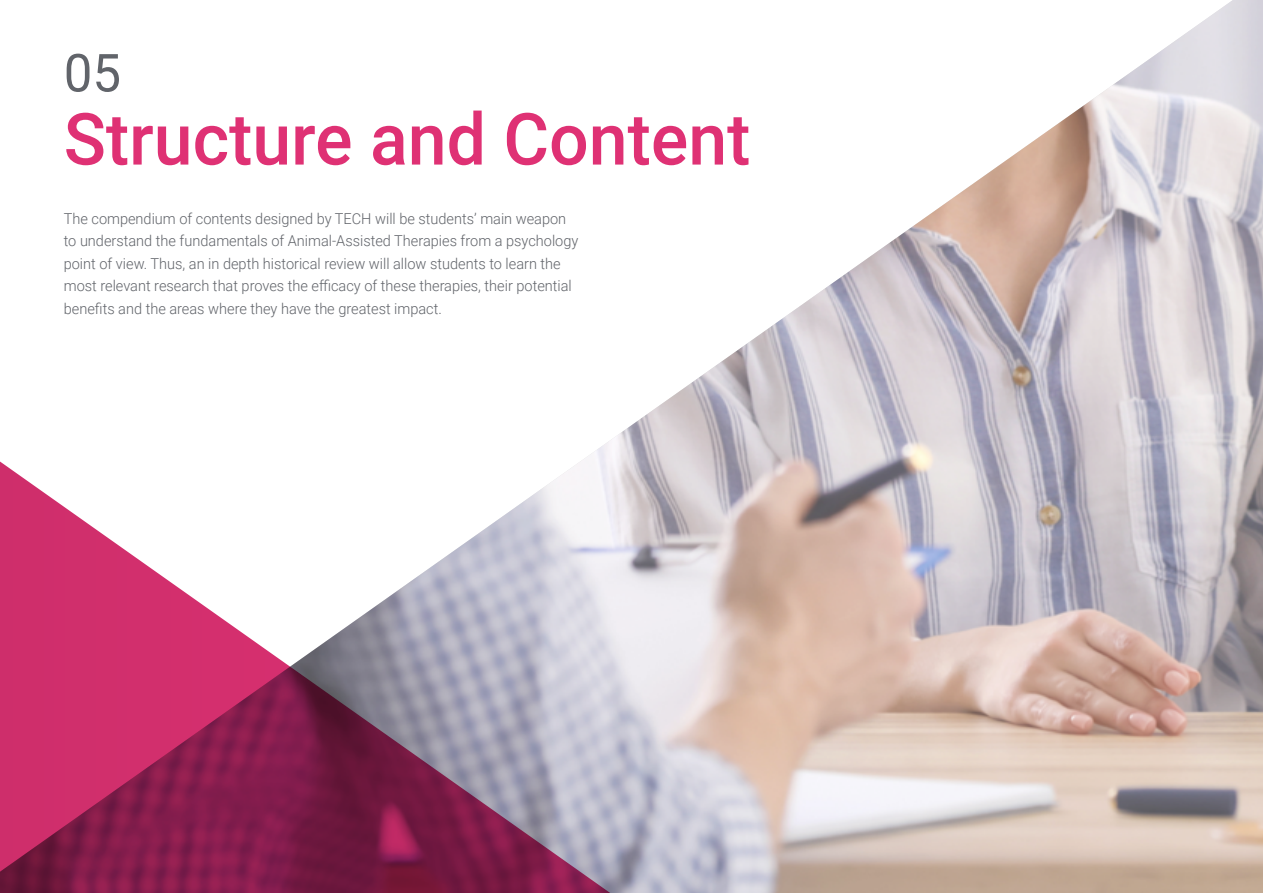
<style>
.page{position:relative;width:1263px;height:893px;background:#fff}
.page>*{position:absolute;margin:0;border:0;box-sizing:border-box;transform-origin:0 0}
.t1{font:500 72px "Roboto";color:#df3174}
.t2{font:52.5px "Roboto";color:#61646a}
.t3{font:300 15px/22.5px "Roboto";color:#61646a}
</style>
<div class="page">
<img style="left:602px;top:0;width:661px;height:893px">
<svg style="left:0;top:446px;width:640px;height:447px"></svg>
<h2 class="t2" style="left:64px;top:36px;width:59px">05</h2>
<h1 class="t1" style="left:64px;top:89px;width:688px">Structure and Content</h1>
<p class="t3" style="left:64px;top:207px;width:516px">The compendium of contents designed by TECH will be students’ main weapon to understand the fundamentals of Animal-Assisted Therapies from a psychology point of view. Thus, an in depth historical review will allow students to learn the most relevant research that proves the efficacy of these therapies, their potential benefits and the areas where they have the greatest impact.</p>
</div>
